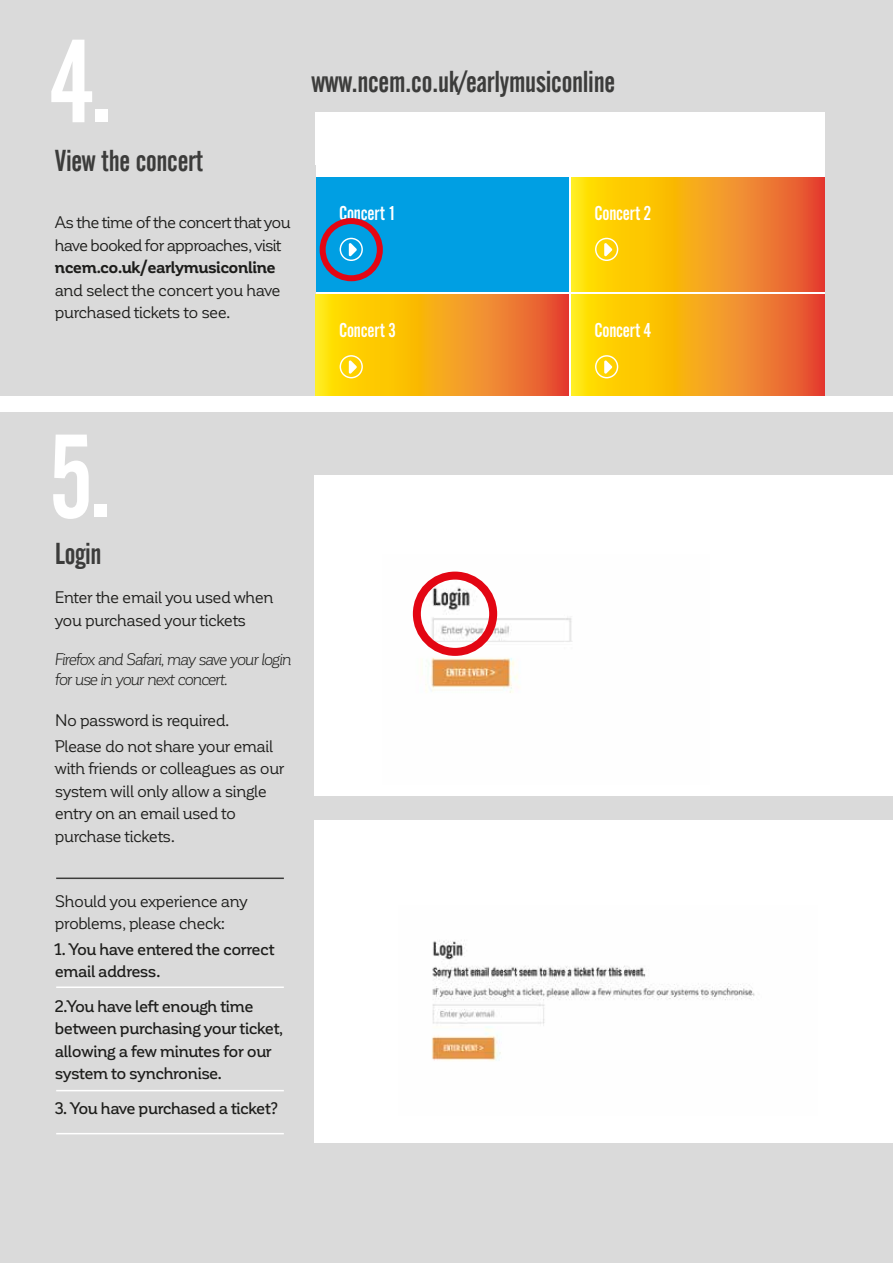
<style>
.page{position:relative;width:893px;height:1263px;background:#fff}
.page>*{position:absolute;margin:0;border:0;box-sizing:border-box;transform-origin:0 0}
.t1{font:117px "Alternate Gothic No 2 BT";color:#fff}
.t2{font:30px "Alternate Gothic No 2 BT";letter-spacing:-.01em;color:#3c3c3b}
.t3{font:21px "Alternate Got No 2 D";letter-spacing:-.01em;color:#fff}
.t4{font:16.5px/22.5px "Corporative";letter-spacing:-.035em;color:#1d1d1b}
.t5{font:500 16.5px/22.5px "Corporative";letter-spacing:-.035em;color:#1d1d1b}
.t6{font:16.5px/22.5px "Corporative";letter-spacing:-.055em;color:#1d1d1b}
.t7{font:italic 16.5px/19.5px "Corporative";letter-spacing:-.08em;color:#1d1d1b}
.t8{font:700 16.5px "Corporative";letter-spacing:-.03em;color:#1d1d1b}
</style>
<div class="page">
<div style="left:0;top:412px;width:893px;height:851px;background:#dadada"></div>
<div style="left:314px;top:543px;width:579px;height:253px;background:#fff"></div>
<div style="left:0;top:0;width:893px;height:396px;background:#dadada"></div>
<div style="left:316px;top:113px;width:508px;height:283px;background:#fff"></div>
<div style="left:316px;top:177px;width:253px;height:115px;background:#009fe3"></div>
<svg style="left:340px;top:238px;width:23px;height:23px"></svg>
<svg style="left:571px;top:177px;width:253px;height:115px;background:#f4a11b"></svg>
<svg style="left:595px;top:238px;width:23px;height:23px"></svg>
<svg style="left:316px;top:295px;width:253px;height:101px;background:#f4a11b"></svg>
<svg style="left:340px;top:355px;width:23px;height:23px"></svg>
<svg style="left:571px;top:295px;width:253px;height:101px;background:#f4a11b"></svg>
<svg style="left:595px;top:355px;width:23px;height:23px"></svg>
<div style="left:320px;top:218px;width:63px;height:63px;border:6px solid #e30613;border-radius:50%"></div>
<hr style="left:56px;top:877px;width:228px;height:2px;background:#3c3c3b">
<hr style="left:56px;top:1133px;width:228px;height:1px;background:#fff">
<hr style="left:56px;top:1090px;width:228px;height:1px;background:#fff">
<hr style="left:56px;top:986px;width:228px;height:2px;background:#fff">
<div style="left:314px;top:475px;width:579px;height:69px;background:#fff"></div>
<div style="left:314px;top:889px;width:579px;height:254px;background:#fff"></div>
<div style="left:314px;top:820px;width:579px;height:69px;background:#fff"></div>
<img style="left:412px;top:571px;width:160px;height:122px">
<img style="left:431px;top:940px;width:324px;height:121px">
<div style="left:413px;top:572px;width:84px;height:84px;border:8px solid #e30613;border-radius:50%"></div>
<h1 class="t1" style="left:48px;top:17px;width:67px">4.</h1>
<h2 class="t2" style="left:55px;top:144px;width:150px">View the concert</h2>
<p class="t6" style="left:55px;top:212px;width:237px">As the time of the concert that you have booked for approaches, visit</p>
<p class="t8" style="left:55px;top:259px;width:222px">ncem.co.uk/earlymusiconline</p>
<p class="t4" style="left:55px;top:279px;width:227px">and select the concert you have purchased tickets to see.</p>
<h2 class="t2" style="left:311px;top:64px;width:305px">www.ncem.co.uk/earlymusiconline</h2>
<p class="t3" style="left:339px;top:202px;width:59px">Concert 1</p>
<p class="t3" style="left:594px;top:202px;width:59px">Concert 2</p>
<p class="t3" style="left:339px;top:319px;width:59px">Concert 3</p>
<p class="t3" style="left:594px;top:319px;width:59px">Concert 4</p>
<h1 class="t1" style="left:48px;top:411px;width:66px">5.</h1>
<h2 class="t2" style="left:55px;top:536px;width:48px">Login</h2>
<p class="t4" style="left:55px;top:586px;width:220px">Enter the email you used when you purchased your tickets</p>
<p class="t7" style="left:55px;top:650px;width:238px">Firefox and Safari, may save your login for use in your next concert.</p>
<p class="t4" style="left:55px;top:708px;width:220px;line-height:25.5px">No password is required.<br>Please do not share your email</p>
<p class="t4" style="left:55px;top:757px;width:231px">with friends or colleagues as our system will only allow a single entry on an email used to purchase tickets.</p>
<p class="t4" style="left:55px;top:890px;width:194px">Should you experience any problems, please check:</p>
<p class="t5" style="left:55px;top:938px;width:221px">1. You have entered the correct email address.</p>
<p class="t5" style="left:55px;top:995px;width:230px">2.You have left enough time between purchasing your ticket, allowing a few minutes for our system to synchronise.</p>
<p class="t5" style="left:55px;top:1097px;width:225px">3. You have purchased a ticket?</p>
</div>
